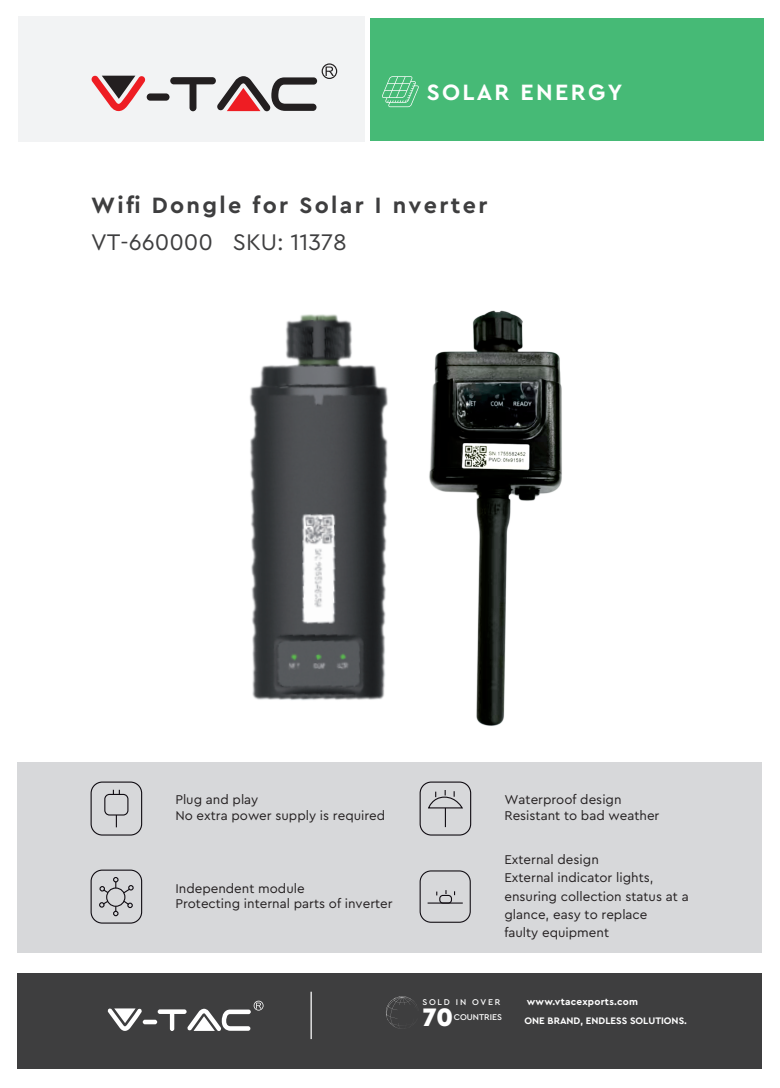
<style>
.page{position:relative;width:780px;height:1088px;background:#fff}
.page>*{position:absolute;margin:0;border:0;box-sizing:border-box;transform-origin:0 0}
.t1{font:900 26.5px "Cera Pro";color:#fff}
.t2{font:23.62px "Cera Pro";color:#3e3e3f}
.t3{font:700 23.25px "Cera Pro";letter-spacing:.1em;color:#3e3e3f}
.t4{font:700 23.25px "Cera Pro";letter-spacing:.1em;color:#fff}
.t5{font:13.25px/18.1px "Cera Pro";color:#231f20}
.t6{font:700 10px "Cera Pro";letter-spacing:.025em;color:#fff}
.t7{font:700 9.88px "Cera Pro";color:#fff}
.t8{font:500 8.75px/14.6px "Cera Pro";color:#fff;text-align:right}
</style>
<div class="page">
<div style="left:18px;top:762px;width:744px;height:191px;background:#d7d8da"></div>
<div style="left:370px;top:18px;width:393px;height:123px;background:#46ba76"></div>
<div style="left:18px;top:973px;width:744px;height:96px;background:#3e3e3f"></div>
<svg style="left:386px;top:996px;width:31px;height:33px"></svg>
<div style="left:19px;top:16px;width:346px;height:126px;background:#f2f3f4"></div>
<div style="left:147px;top:93px;width:22px;height:8px;background:#231f20;border-radius:4px"></div>
<div style="left:170px;top:77px;width:46px;height:7px;background:#231f20;border-radius:4px"></div>
<div style="left:189px;top:78px;width:7px;height:33px;background:#231f20;border-radius:4px"></div>
<svg style="left:91px;top:75px;width:55px;height:36px"></svg>
<svg style="left:217px;top:63px;width:120px;height:48px"></svg>
<svg style="left:382px;top:76px;width:37px;height:31px"></svg>
<hr style="left:143px;top:1020px;width:14px;height:4px;background:#fff;border-radius:2px">
<div style="left:158px;top:1009px;width:28px;height:5px;background:#fff;border-radius:2px"></div>
<hr style="left:170px;top:1010px;width:4px;height:21px;background:#fff;border-radius:2px">
<svg style="left:107px;top:1008px;width:35px;height:23px"></svg>
<svg style="left:187px;top:1001px;width:76px;height:30px"></svg>
<hr style="left:310px;top:992px;width:2px;height:47px;background:#fff">
<div style="left:104px;top:794px;width:24px;height:21px;border:1px solid #0f0b11;border-radius:5px"></div>
<svg style="left:113px;top:790px;width:7px;height:4px"></svg>
<svg style="left:116px;top:815px;width:1px;height:12px"></svg>
<div style="left:91px;top:781px;width:51px;height:54px;border:1px solid #0f0b11;border-radius:11px"></div>
<div style="left:91px;top:869px;width:51px;height:54px;border:1px solid #0f0b11;border-radius:11px"></div>
<div style="left:106px;top:887px;width:19px;height:20px;border:1px solid #0f0b11;border-radius:50%"></div>
<svg style="left:99px;top:900px;width:34px;height:16px"></svg>
<svg style="left:99px;top:877px;width:35px;height:17px"></svg>
<div style="left:419px;top:781px;width:52px;height:54px;border:1px solid #0f0b11;border-radius:11px"></div>
<svg style="left:428px;top:790px;width:35px;height:37px"></svg>
<div style="left:419px;top:870px;width:51px;height:53px;border:1px solid #0f0b11;border-radius:11px"></div>
<div style="left:439px;top:895px;width:13px;height:8px;border:1px solid #0f0b11;border-radius:3px"></div>
<hr style="left:427px;top:902px;width:36px;height:1px;background:#0f0b11">
<img style="left:249px;top:314px;width:139px;height:387px">
<img style="left:429px;top:310px;width:133px;height:416px">
<h3 class="t4" style="left:426px;top:77px;width:197px">SOLAR ENERGY</h3>
<h3 class="t3" style="left:91px;top:189px;width:398px">Wifi Dongle for Solar I nverter</h3>
<h2 class="t2" style="left:91px;top:226px;width:257px">VT-660000 SKU: 11378</h2>
<p class="t5" style="left:175px;top:791px;width:211px;line-height:16px">Plug and play<br>No extra power supply is required</p>
<p class="t5" style="left:175px;top:879px;width:219px;line-height:16px">Independent module<br>Protecting internal parts of inverter</p>
<p class="t5" style="left:504px;top:791px;width:156px;line-height:16px">Waterproof design<br>Resistant to bad weather</p>
<p class="t5" style="left:504px;top:850px;width:186px">External design<br>External indicator lights, ensuring collection status at a glance, easy to replace<br>faulty equipment</p>
<p class="t8" style="left:422px;top:995px;width:81px">SOLD IN OVER<br>COUNTRIES</p>
<h1 class="t1" style="left:422px;top:999px;width:32px">70</h1>
<p class="t6" style="left:526px;top:995px;width:113px">www.vtacexports.com</p>
<p class="t7" style="left:524px;top:1014px;width:164px">ONE BRAND, ENDLESS SOLUTIONS.</p>
</div>
